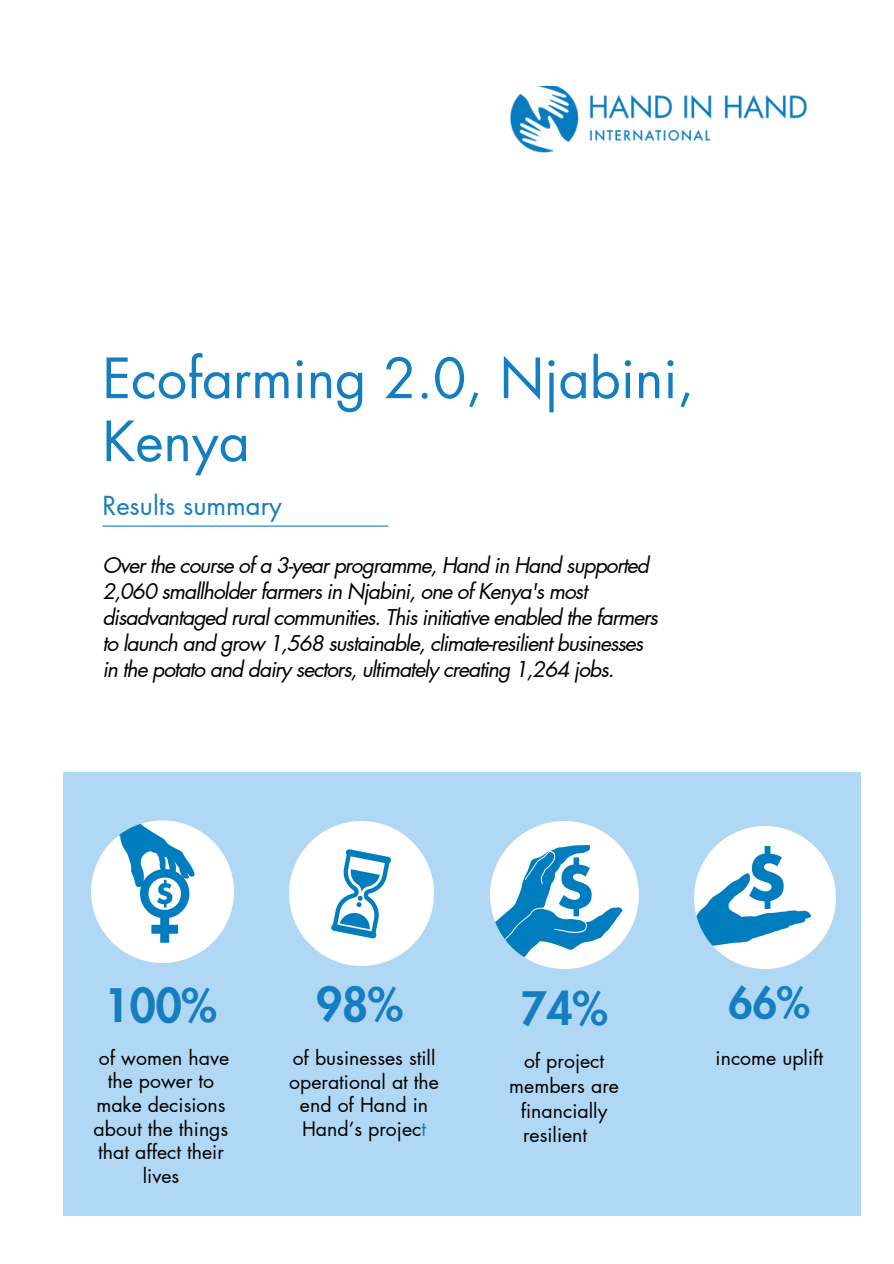
<style>
.page{position:relative;width:894px;height:1264px;background:#fff}
.page>*{position:absolute;margin:0;border:0;box-sizing:border-box;transform-origin:0 0}
.t1{font:53.85px/63px "Futura LT Pro";color:#157ec1}
.t2{font:800 45px "Futura LT Pro";color:#157ec1}
.t3{font:800 42px "Futura LT Pro";color:#157ec1}
.t4{font:25.65px "Futura LT Pro";color:#157ec1}
.t5{font:italic 21.3px/25.8px "Futura LT Pro";letter-spacing:-.05em;color:#000}
.t6{font:19.5px/23.7px "Futura LT Pro";color:#000;text-align:center}
.s1{color:#157ec1}
</style>
<div class="page">
<img style="left:510px;top:86px;width:296px;height:66px">
<hr style="left:102px;top:525px;width:286px;height:1px;background:#157ec1">
<div style="left:63px;top:771px;width:797px;height:444px;background:#b0d8f4"></div>
<img style="left:694px;top:826px;width:141px;height:142px">
<img style="left:91px;top:820px;width:142px;height:142px">
<img style="left:289px;top:821px;width:144px;height:144px">
<img style="left:490px;top:821px;width:148px;height:147px">
<p class="t1" style="left:102px;top:349px;width:593px">Ecofarming 2.0, Njabini,<br>Kenya</p>
<p class="t4" style="left:102px;top:494px;width:181px">Results summary</p>
<p class="t5" style="left:102px;top:553px;width:557px">Over the course of a 3-year programme, Hand in Hand supported 2,060 smallholder farmers in Njabini, one of Kenya's most disadvantaged rural communities. This initiative enabled the farmers to launch and grow 1,568 sustainable, climate-resilient businesses in the potato and dairy sectors, ultimately creating 1,264 jobs.</p>
<p class="t3" style="left:728px;top:982px;width:82px">66%</p>
<p class="t2" style="left:104px;top:984px;width:114px">100%</p>
<h2 class="t2" style="left:316px;top:983px;width:88px">98%</h2>
<p class="t2" style="left:520px;top:987px;width:88px">74%</p>
<p class="t6" style="left:289px;top:1046px;width:151px">of businesses still operational at the end of Hand in<br>Hand’s projec<span class="s1">t</span></p>
<h2 class="t6" style="left:715px;top:1046px;width:109px">income uplift</h2>
<h1 class="t6" style="left:94px;top:1046px;width:137px">of women have the power to make decisions about the things that affect their lives</h1>
<p class="t6" style="left:524px;top:1049px;width:82px">of project</p>
<p class="t6" style="left:509px;top:1074px;width:111px">members are</p>
<p class="t6" style="left:520px;top:1099px;width:88px">financially</p>
<p class="t6" style="left:523px;top:1124px;width:66px">resilient</p>
</div>
